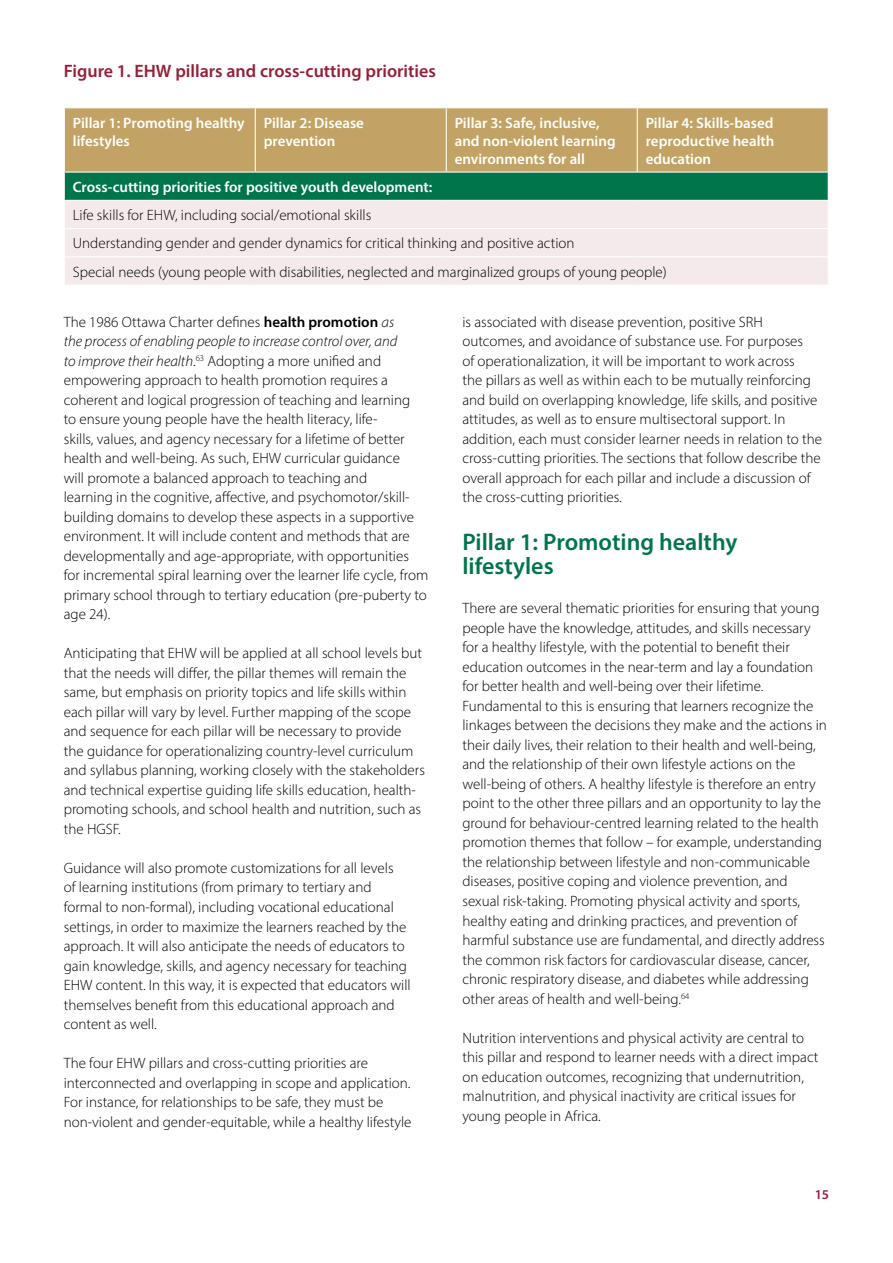
<style>
.page{position:relative;width:893px;height:1263px;background:#fff}
.page>*{position:absolute;margin:0;border:0;box-sizing:border-box;transform-origin:0 0}
.t1{font:600 24px/24px "Myriad Pro";color:#00754b}
.t2{font:600 18px "Myriad Pro";color:#951f39}
.t3{font:300 15px/19.5px "Myriad Pro";color:#000}
.t4{font:600 15px/18px "Myriad Pro";color:#fff}
.t5{font:600 13.5px "Myriad Pro";color:#951f39}
.s1{font-weight:600}
.s2{font-style:italic}
</style>
<div class="page">
<div style="left:65px;top:108px;width:763px;height:64px;background:#c2a365"></div>
<div style="left:64px;top:172px;width:764px;height:28px;background:#00754b"></div>
<div style="left:65px;top:201px;width:763px;height:84px;background:#f4e9eb"></div>
<hr style="left:255px;top:108px;width:1px;height:64px;background:#fff">
<hr style="left:446px;top:108px;width:1px;height:64px;background:#fff">
<hr style="left:637px;top:108px;width:1px;height:64px;background:#fff">
<hr style="left:64px;top:172px;width:191px;height:1px;background:#fff">
<hr style="left:255px;top:172px;width:191px;height:1px;background:#fff">
<hr style="left:446px;top:172px;width:191px;height:1px;background:#fff">
<hr style="left:637px;top:172px;width:192px;height:1px;background:#fff">
<hr style="left:64px;top:228px;width:191px;height:1px;background:#fff">
<hr style="left:255px;top:228px;width:191px;height:1px;background:#fff">
<hr style="left:446px;top:228px;width:191px;height:1px;background:#fff">
<hr style="left:637px;top:228px;width:192px;height:1px;background:#fff">
<hr style="left:64px;top:256px;width:191px;height:1px;background:#fff">
<svg style="left:64px;top:173px;width:1px;height:28px"></svg>
<hr style="left:255px;top:256px;width:191px;height:1px;background:#fff">
<hr style="left:446px;top:256px;width:191px;height:1px;background:#fff">
<hr style="left:637px;top:256px;width:192px;height:1px;background:#fff">
<p class="t2" style="left:64px;top:60px;width:374px">Figure 1. EHW pillars and cross-cutting priorities</p>
<p class="t4" style="left:73px;top:113px;width:173px">Pillar 1: Promoting healthy lifestyles</p>
<p class="t4" style="left:264px;top:113px;width:102px">Pillar 2: Disease prevention</p>
<p class="t4" style="left:455px;top:113px;width:162px">Pillar 3: Safe, inclusive, and non-violent learning environments for all</p>
<p class="t4" style="left:646px;top:113px;width:130px;text-align:justify">Pillar 4: Skills-based reproductive health education</p>
<p class="t4" style="left:73px;top:177px;width:361px">Cross-cutting priorities for positive youth development:</p>
<p class="t3" style="left:73px;top:201px;width:595px;line-height:28.2px">Life skills for EHW, including social/emotional skills<br>Understanding gender and gender dynamics for critical thinking and positive action<br>Special needs (young people with disabilities, neglected and marginalized groups of young people)</p>
<p class="t3" style="left:64px;top:312px;width:366px">The 1986 Ottawa Charter defines <span class="s1">health promotion</span> <span class="s2">as<br>the process of enabling people to increase control over, and<br>to improve their health</span>.<sup>63</sup> Adopting a more unified and empowering approach to health promotion requires a coherent and logical progression of teaching and learning<br>to ensure young people have the health literacy, life-<br>skills, values, and agency necessary for a lifetime of better health and well-being. As such, EHW curricular guidance<br>will promote a balanced approach to teaching and<br>learning in the cognitive, affective, and psychomotor/skill&shy;building domains to develop these aspects in a supportive environment. It will include content and methods that are developmentally and age-appropriate, with opportunities for incremental spiral learning over the learner life cycle, from primary school through to tertiary education (pre-puberty to age 24).</p>
<p class="t3" style="left:64px;top:643px;width:363px">Anticipating that EHW will be applied at all school levels but that the needs will differ, the pillar themes will remain the same, but emphasis on priority topics and life skills within each pillar will vary by level. Further mapping of the scope and sequence for each pillar will be necessary to provide the guidance for operationalizing country-level curriculum and syllabus planning, working closely with the stakeholders and technical expertise guiding life skills education, health&shy;promoting schools, and school health and nutrition, such as the HGSF.</p>
<p class="t3" style="left:64px;top:858px;width:348px">Guidance will also promote customizations for all levels<br>of learning institutions (from primary to tertiary and formal to non-formal), including vocational educational settings, in order to maximize the learners reached by the approach. It will also anticipate the needs of educators to gain knowledge, skills, and agency necessary for teaching EHW content. In this way, it is expected that educators will themselves benefit from this educational approach and content as well.</p>
<p class="t3" style="left:64px;top:1053px;width:349px">The four EHW pillars and cross-cutting priorities are interconnected and overlapping in scope and application.<br>For instance, for relationships to be safe, they must be non-violent and gender-equitable, while a healthy lifestyle</p>
<p class="t3" style="left:462px;top:312px;width:361px">is associated with disease prevention, positive SRH outcomes, and avoidance of substance use. For purposes<br>of operationalization, it will be important to work across<br>the pillars as well as within each to be mutually reinforcing and build on overlapping knowledge, life skills, and positive attitudes, as well as to ensure multisectoral support. In addition, each must consider learner needs in relation to the cross-cutting priorities. The sections that follow describe the overall approach for each pillar and include a discussion of the cross-cutting priorities.</p>
<h1 class="t1" style="left:462px;top:530px;width:276px">Pillar 1: Promoting healthy lifestyles</h1>
<p class="t3" style="left:462px;top:598px;width:366px">There are several thematic priorities for ensuring that young people have the knowledge, attitudes, and skills necessary for a healthy lifestyle, with the potential to benefit their education outcomes in the near-term and lay a foundation for better health and well-being over their lifetime.<br>Fundamental to this is ensuring that learners recognize the linkages between the decisions they make and the actions in their daily lives, their relation to their health and well-being, and the relationship of their own lifestyle actions on the well-being of others. A healthy lifestyle is therefore an entry point to the other three pillars and an opportunity to lay the ground for behaviour-centred learning related to the health promotion themes that follow – for example, understanding the relationship between lifestyle and non-communicable diseases, positive coping and violence prevention, and sexual risk-taking. Promoting physical activity and sports, healthy eating and drinking practices, and prevention of harmful substance use are fundamental, and directly address the common risk factors for cardiovascular disease, cancer, chronic respiratory disease, and diabetes while addressing other areas of health and well-being.<sup>64</sup></p>
<p class="t3" style="left:462px;top:1027px;width:358px">Nutrition interventions and physical activity are central to this pillar and respond to learner needs with a direct impact on education outcomes, recognizing that undernutrition, malnutrition, and physical inactivity are critical issues for young people in Africa.</p>
<p class="t5" style="left:815px;top:1186px;width:16px">15</p>
</div>
